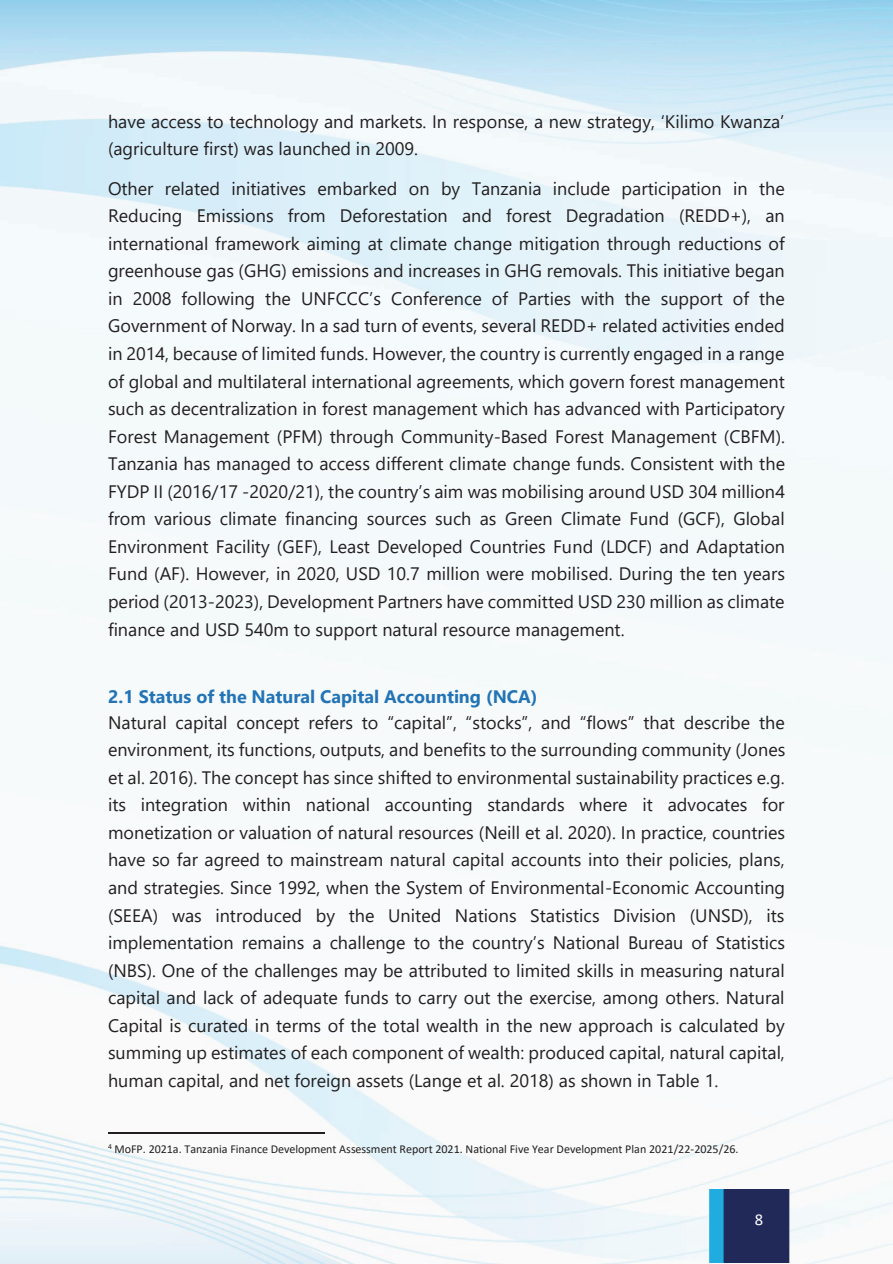
<style>
.page{position:relative;width:893px;height:1264px;background:#fff}
.page>*{position:absolute;margin:0;border:0;box-sizing:border-box;transform-origin:0 0}
.t1{font:18px/27.6px "Segoe UI";color:#231f20;text-align:justify}
.t2{font:700 18px "Segoe UI";color:#2274b6}
.t3{font:16.5px "Calibri";color:#fff}
.t4{font:12px "Calibri";color:#231f20}
</style>
<div class="page">
<img style="left:0;top:0;width:893px;height:1263px">
<img style="left:0;top:1189px;width:893px;height:72px">
<hr style="left:108px;top:1132px;width:216px;height:1px;background:#231f20">
<p class="t1" style="left:108px;top:106px;width:678px">have access to technology and markets. In response, a new strategy, ‘Kilimo Kwanza’ (agriculture first) was launched in 2009.</p>
<p class="t1" style="left:108px;top:173px;width:679px">Other related initiatives embarked on by Tanzania include participation in the Reducing Emissions from Deforestation and forest Degradation (REDD+), an international framework aiming at climate change mitigation through reductions of greenhouse gas (GHG) emissions and increases in GHG removals. This initiative began in 2008 following the UNFCCC’s Conference of Parties with the support of the Government of Norway. In a sad turn of events, several REDD+ related activities ended in 2014, because of limited funds. However, the country is currently engaged in a range of global and multilateral international agreements, which govern forest management such as decentralization in forest management which has advanced with Participatory Forest Management (PFM) through Community-Based Forest Management (CBFM).<br>Tanzania has managed to access different climate change funds. Consistent with the FYDP II (2016/17 -2020/21), the country’s aim was mobilising around USD 304 million4 from various climate financing sources such as Green Climate Fund (GCF), Global Environment Facility (GEF), Least Developed Countries Fund (LDCF) and Adaptation Fund (AF). However, in 2020, USD 10.7 million were mobilised. During the ten years period (2013-2023), Development Partners have committed USD 230 million as climate finance and USD 540m to support natural resource management.</p>
<p class="t2" style="left:108px;top:679px;width:431px">2.1 Status of the Natural Capital Accounting (NCA)</p>
<p class="t1" style="left:108px;top:706px;width:679px">Natural capital concept refers to “capital”, “stocks”, and “flows” that describe the environment, its functions, outputs, and benefits to the surrounding community (Jones et al. 2016). The concept has since shifted to environmental sustainability practices e.g. its integration within national accounting standards where it advocates for monetization or valuation of natural resources (Neill et al. 2020). In practice, countries have so far agreed to mainstream natural capital accounts into their policies, plans, and strategies. Since 1992, when the System of Environmental-Economic Accounting (SEEA) was introduced by the United Nations Statistics Division (UNSD), its implementation remains a challenge to the country’s National Bureau of Statistics (NBS). One of the challenges may be attributed to limited skills in measuring natural capital and lack of adequate funds to carry out the exercise, among others. Natural Capital is curated in terms of the total wealth in the new approach is calculated by summing up estimates of each component of wealth: produced capital, natural capital, human capital, and net foreign assets (Lange et al. 2018) as shown in Table 1.</p>
<p class="t4" style="left:108px;top:1140px;width:632px"><sup>4</sup> MoFP. 2021a. Tanzania Finance Development Assessment Report 2021. National Five Year Development Plan 2021/22-2025/26.</p>
<p class="t3" style="left:755px;top:1207px;width:10px">8</p>
</div>
